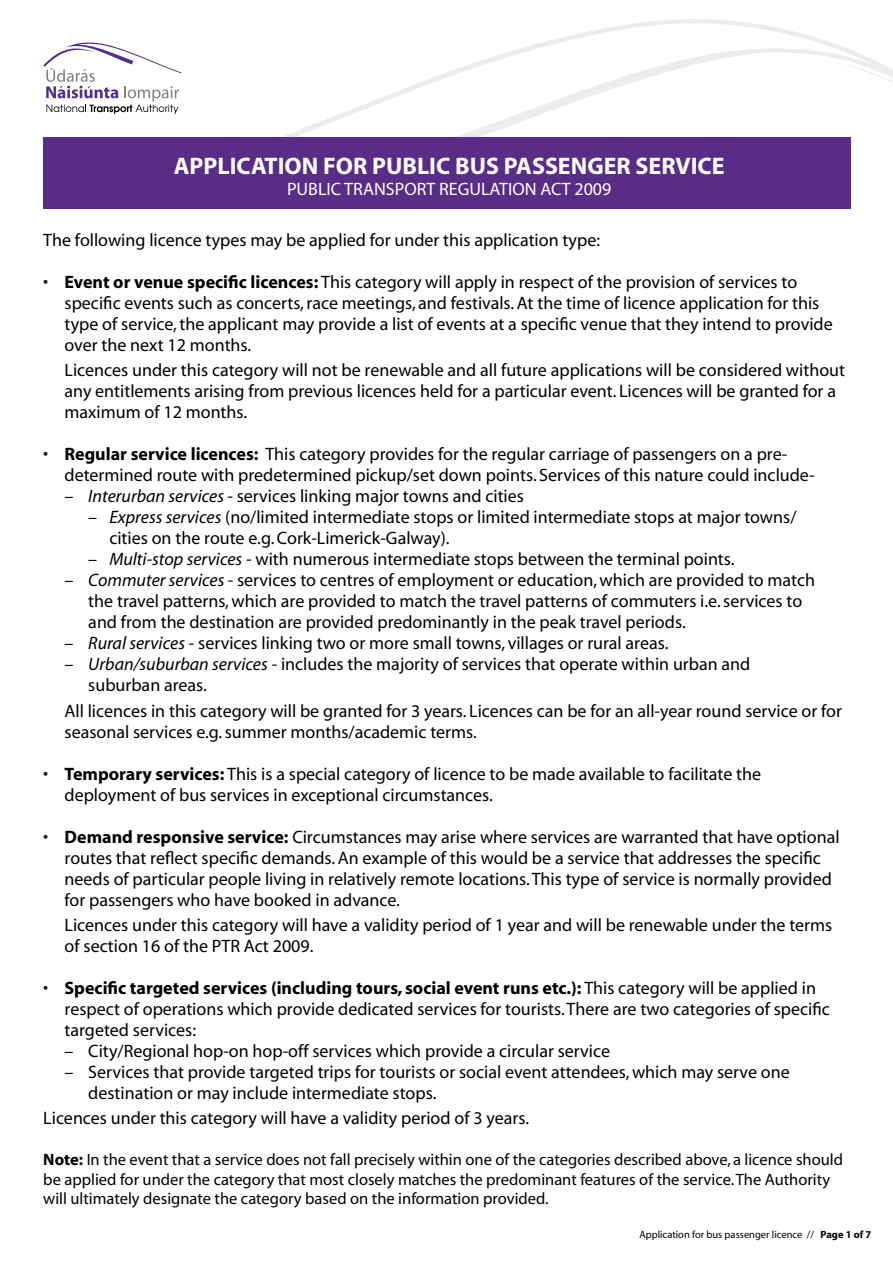
<style>
.page{position:relative;width:893px;height:1263px;background:#fff}
.page>*{position:absolute;margin:0;border:0;box-sizing:border-box;transform-origin:0 0}
.t1{font:700 24px "Myriad";color:#fff}
.t2{font:18px/21px "Myriad";color:#000}
.t3{font:18px "Myriad";color:#fff}
.t4{font:16.5px/19.5px "Myriad";color:#000}
.t5{font:10.5px "Myriad";color:#000}
.s1{font-weight:700}
.s2{font-style:italic}
</style>
<div class="page">
<svg style="left:226px;top:19px;width:651px;height:119px"></svg>
<svg style="left:836px;top:62px;width:57px;height:22px"></svg>
<svg style="left:43px;top:43px;width:138px;height:71px"></svg>
<div style="left:43px;top:138px;width:808px;height:71px;background:#592c87"></div>
<h1 class="t1" style="left:174px;top:153px;width:552px">Application for public bus passenger service</h1>
<p class="t3" style="left:287px;top:180px;width:326px">PUBLIC TRANSPORT REGULATION ACT 2009</p>
<p class="t2" style="left:43px;top:230px;width:558px">The following licence types may be applied for under this application type:</p>
<p class="t2" style="left:65px;top:272px;width:770px;text-indent:-21px">• <span class="s1">Event or venue specific licences:</span> This category will apply in respect of the provision of services to specific events such as concerts, race meetings, and festivals. At the time of licence application for this type of service, the applicant may provide a list of events at a specific venue that they intend to provide over the next 12 months.</p>
<p class="t2" style="left:65px;top:361px;width:782px">Licences under this category will not be renewable and all future applications will be considered without any entitlements arising from previous licences held for a particular event. Licences will be granted for a maximum of 12 months.</p>
<p class="t2" style="left:65px;top:445px;width:751px;text-indent:-21px">• <span class="s1">Regular service licences:</span> This category provides for the regular carriage of passengers on a pre&shy;determined route with predetermined pickup/set down points. Services of this nature could include-</p>
<p class="t2" style="left:65px;top:487px;width:461px">– <span class="s2">Interurban services</span> - services linking major towns and cities</p>
<p class="t2" style="left:109px;top:508px;width:689px;text-indent:-21px">– <span class="s2">Express services</span> (no/limited intermediate stops or limited intermediate stops at major towns/ cities on the route e.g. Cork-Limerick-Galway).</p>
<p class="t2" style="left:88px;top:550px;width:648px">– <span class="s2">Multi-stop services</span> - with numerous intermediate stops between the terminal points.</p>
<p class="t2" style="left:88px;top:571px;width:728px;text-indent:-24px">– <span class="s2">Commuter services</span> - services to centres of employment or education, which are provided to match the travel patterns, which are provided to match the travel patterns of commuters i.e. services to and from the destination are provided predominantly in the peak travel periods.</p>
<p class="t2" style="left:65px;top:634px;width:605px">– <span class="s2">Rural services</span> - services linking two or more small towns, villages or rural areas.</p>
<p class="t2" style="left:88px;top:655px;width:664px;text-indent:-24px">– <span class="s2">Urban/suburban services</span> - includes the majority of services that operate within urban and suburban areas.</p>
<p class="t2" style="left:65px;top:701px;width:779px">All licences in this category will be granted for 3 years. Licences can be for an all-year round service or for seasonal services e.g. summer months/academic terms.</p>
<p class="t2" style="left:65px;top:764px;width:698px;text-indent:-21px">• <span class="s1">Temporary services:</span> This is a special category of licence to be made available to facilitate the deployment of bus services in exceptional circumstances.</p>
<p class="t2" style="left:65px;top:827px;width:776px;text-indent:-21px">• <span class="s1">Demand responsive service:</span> Circumstances may arise where services are warranted that have optional routes that reflect specific demands. An example of this would be a service that addresses the specific needs of particular people living in relatively remote locations. This type of service is normally provided for passengers who have booked in advance.</p>
<p class="t2" style="left:65px;top:915px;width:769px">Licences under this category will have a validity period of 1 year and will be renewable under the terms of section 16 of the PTR Act 2009.</p>
<p class="t2" style="left:65px;top:978px;width:767px;text-indent:-21px">• <span class="s1">Specific targeted services (including tours, social event runs etc.):</span> This category will be applied in respect of operations which provide dedicated services for tourists. There are two categories of specific targeted services:</p>
<p class="t2" style="left:65px;top:1041px;width:547px">– City/Regional hop-on hop-off services which provide a circular service</p>
<p class="t2" style="left:88px;top:1062px;width:703px;text-indent:-24px">– Services that provide targeted trips for tourists or social event attendees, which may serve one destination or may include intermediate stops.</p>
<p class="t2" style="left:43px;top:1108px;width:487px">Licences under this category will have a validity period of 3 years.</p>
<p class="t4" style="left:43px;top:1151px;width:801px"><span class="s1">Note:</span> In the event that a service does not fall precisely within one of the categories described above, a licence should be applied for under the category that most closely matches the predominant features of the service. The Authority will ultimately designate the category based on the information provided.</p>
<p class="t5" style="left:639px;top:1229px;width:233px">Application for bus passenger licence // <span class="s1">Page 1 of 7</span></p>
</div>
